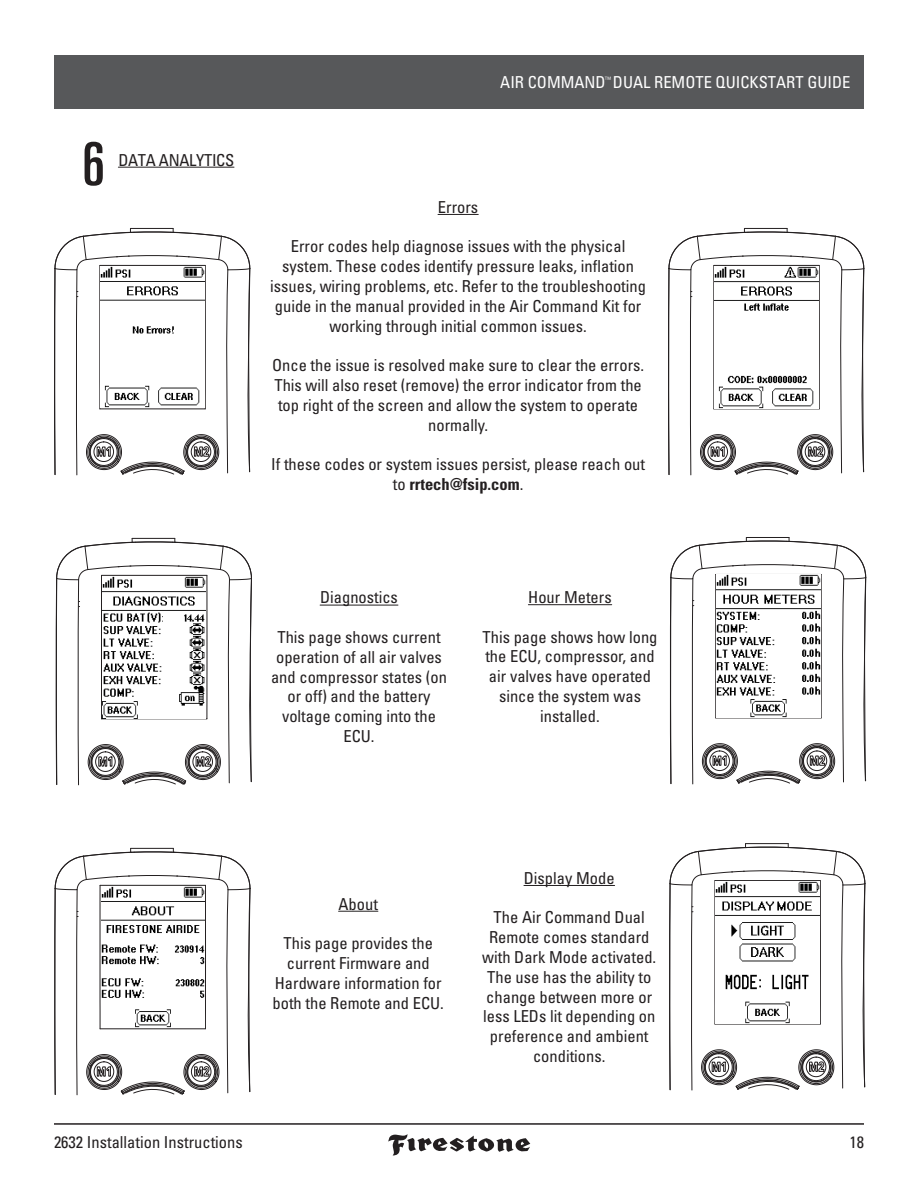
<style>
.page{position:relative;width:918px;height:1188px;background:#fff}
.page>*{position:absolute;margin:0;border:0;box-sizing:border-box;transform-origin:0 0}
.t1{font:ultra-condensed 60px "Univers LT Std";color:#231f20}
.t2{font:condensed 16.5px/19.8px "Univers LT Std";color:#231f20;text-align:center}
.t3{font:condensed 16.5px "Univers LT Std";color:#fff}
.t4{font:condensed 16.5px "Univers LT Std";letter-spacing:-.02em;color:#231f20}
.t5{font:8.7px "Univers LT Std";color:#fff}
.s1{font-weight:700}
</style>
<div class="page">
<hr style="left:54px;top:1123px;width:810px;height:2px;background:#231f20">
<svg style="left:388px;top:1134px;width:142px;height:22px"></svg>
<div style="left:54px;top:56px;width:810px;height:54px;background:#57585a"></div>
<svg style="left:54px;top:228px;width:197px;height:248px"></svg>
<svg style="left:668px;top:228px;width:197px;height:248px"></svg>
<svg style="left:670px;top:537px;width:197px;height:248px"></svg>
<svg style="left:56px;top:538px;width:196px;height:248px"></svg>
<hr style="left:746px;top:843px;width:42px;height:1px;background:#231f20">
<svg style="left:669px;top:844px;width:197px;height:247px"></svg>
<hr style="left:438px;top:214px;width:40px;height:1px;background:#231f20">
<img style="left:101px;top:267px;width:103px;height:141px">
<svg style="left:54px;top:848px;width:197px;height:248px"></svg>
<img style="left:714px;top:266px;width:104px;height:142px">
<img style="left:102px;top:576px;width:104px;height:142px">
<img style="left:717px;top:575px;width:103px;height:143px">
<img style="left:101px;top:886px;width:103px;height:142px">
<hr style="left:320px;top:605px;width:78px;height:1px;background:#231f20">
<hr style="left:528px;top:604px;width:84px;height:1px;background:#231f20">
<hr style="left:339px;top:911px;width:39px;height:1px;background:#231f20">
<hr style="left:524px;top:885px;width:91px;height:1px;background:#231f20">
<img style="left:716px;top:881px;width:103px;height:142px">
<hr style="left:118px;top:167px;width:116px;height:1px;background:#231f20">
<h1 class="t1" style="left:83px;top:130px;width:24px">6</h1>
<p class="t4" style="left:118px;top:149px;width:118px">DATA ANALYTICS</p>
<p class="t3" style="left:500px;top:72px;width:352px">AIR COMMAND DUAL REMOTE QUICKSTART GUIDE</p>
<p class="t5" style="left:604px;top:74px;width:10px">™</p>
<p class="t2" style="left:438px;top:197px;width:42px">Errors</p>
<p class="t2" style="left:270px;top:236px;width:377px">Error codes help diagnose issues with the physical system. These codes identify pressure leaks, inflation issues, wiring problems, etc. Refer to the troubleshooting guide in the manual provided in the Air Command Kit for working through initial common issues.</p>
<p class="t2" style="left:272px;top:355px;width:374px">Once the issue is resolved make sure to clear the errors.<br>This will also reset (remove) the error indicator from the top right of the screen and allow the system to operate normally.</p>
<p class="t2" style="left:271px;top:454px;width:375px">If these codes or system issues persist, please reach out to <span class="s1">rrtech@fsip.com</span>.</p>
<p class="t2" style="left:320px;top:587px;width:79px">Diagnostics</p>
<p class="t2" style="left:271px;top:627px;width:177px">This page shows current operation of all air valves and compressor states (on or off) and the battery voltage coming into the<br>ECU.</p>
<p class="t2" style="left:528px;top:587px;width:85px">Hour Meters</p>
<p class="t2" style="left:483px;top:627px;width:177px">This page shows how long the ECU, compressor, and air valves have operated since the system was installed.</p>
<p class="t2" style="left:339px;top:894px;width:41px">About</p>
<p class="t2" style="left:273px;top:933px;width:173px">This page provides the current Firmware and<br>Hardware information for both the Remote and ECU.</p>
<p class="t2" style="left:524px;top:868px;width:92px">Display Mode</p>
<p class="t2" style="left:482px;top:907px;width:176px">The Air Command Dual<br>Remote comes standard with Dark Mode activated.<br>The use has the ability to change between more or less LEDs lit depending on preference and ambient conditions.</p>
<p class="t2" style="left:54px;top:1132px;width:190px">2632 Installation Instructions</p>
<p class="t2" style="left:849px;top:1132px;width:16px">18</p>
</div>
